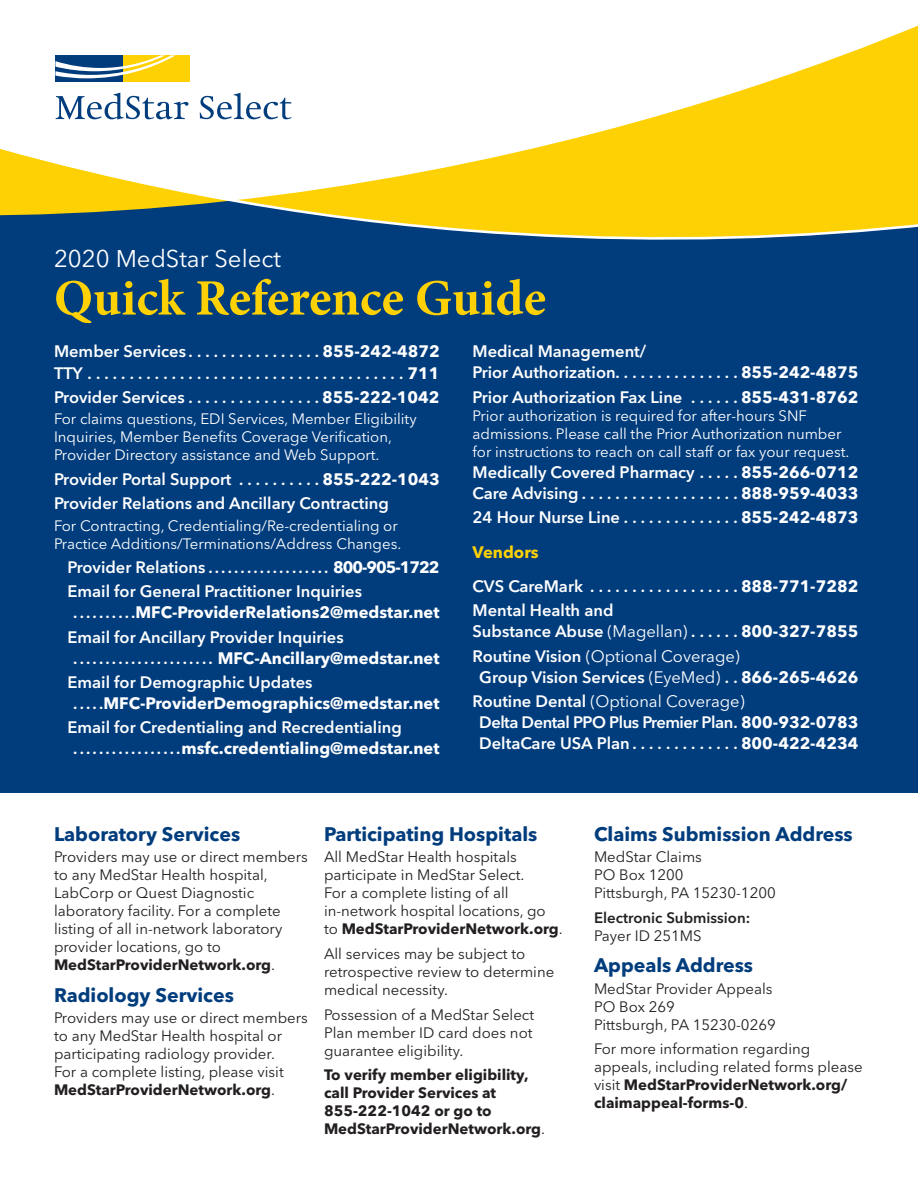
<style>
.page{position:relative;width:918px;height:1188px;background:#fff}
.page>*{position:absolute;margin:0;border:0;box-sizing:border-box;transform-origin:0 0}
.Main_Headline{font:700 51px "Minion Pro";color:#fed105}
.Main_Headline2{font:24px "Avenir Next LT Pro";color:#fff}
.t1{font:700 19.5px "Avenir Next LT Pro";color:#013d7d}
.Phone_Numbers{font:600 16.5px/21px "Avenir Next LT Pro";color:#fff}
.Phone_Numbers-2{font:600 16.5px/21px "Avenir Next LT Pro";letter-spacing:-.03em;color:#fff}
.Phone_Numbers-3{font:700 16.5px/21px "Avenir Next LT Pro";color:#fff}
.Phone_Numbers-4{font:700 16.5px "Avenir Next LT Pro";color:#fed105}
.t2{font:15px/18px "Avenir Next LT Pro";color:#231f20}
.Phone_Numbers-5{font:15px/18px "Avenir Next LT Pro";color:#fff}
.t3{font:700 15px/18px "Avenir Next LT Pro";color:#231f20}
.t4{font:600 15px/18px "Avenir Next LT Pro";color:#231f20}
.s1{font-weight:700}
.s2{font-weight:600}
.s3{font-weight:400}
</style>
<div class="page">
<div style="left:0;top:201px;width:918px;height:592px;background:#013d7d"></div>
<svg style="left:119px;top:25px;width:799px;height:81px"></svg>
<svg style="left:0;top:106px;width:918px;height:134px"></svg>
<svg style="left:56px;top:93px;width:132px;height:27px"></svg>
<svg style="left:200px;top:93px;width:92px;height:26px"></svg>
<div style="left:54px;top:54px;width:137px;height:30px;background:#fff"></div>
<div style="left:123px;top:55px;width:67px;height:27px;background:#fed105"></div>
<div style="left:55px;top:55px;width:68px;height:27px;background:#013d7d"></div>
<svg style="left:55px;top:55px;width:121px;height:23px"></svg>
<p class="Main_Headline2" style="left:54px;top:244px;width:229px">2020 MedStar Select</p>
<p class="Main_Headline" style="left:54px;top:262px;width:494px">Quick Reference Guide</p>
<p class="Phone_Numbers" style="left:54px;top:341px;width:387px">Member Services . . . . . . . . . . . . . . . <span class="s1">855-242-4872</span></p>
<p class="Phone_Numbers" style="left:54px;top:362px;width:387px">TTY . . . . . . . . . . . . . . . . . . . . . . . . . . . . . . . . . . . . . . <span class="s1">711</span></p>
<p class="Phone_Numbers" style="left:54px;top:387px;width:387px">Provider Services . . . . . . . . . . . . . . . <span class="s1">855-222-1042</span></p>
<p class="Phone_Numbers-5" style="left:54px;top:410px;width:364px">For claims questions, EDI Services, Member Eligibility<br>Inquiries, Member Benefits Coverage Verification,<br>Provider Directory assistance and Web Support.</p>
<p class="Phone_Numbers" style="left:54px;top:468px;width:387px">Provider Portal Support . . . . . . . . . <span class="s1">855-222-1043</span></p>
<p class="Phone_Numbers" style="left:54px;top:493px;width:336px">Provider Relations and Ancillary Contracting</p>
<p class="Phone_Numbers-5" style="left:54px;top:516px;width:349px">For Contracting, Credentialing/Re-credentialing or<br>Practice Additions/Terminations/Address Changes.</p>
<p class="Phone_Numbers" style="left:68px;top:557px;width:374px">Provider Relations . . . . . . . . . . . . . . . . . . . <span class="s1">800-905-1722</span></p>
<p class="Phone_Numbers" style="left:73px;top:581px;width:368px;text-indent:-6px">Email for General Practitioner Inquiries<br>. . . . . . . . . <span class="s1">MFC-ProviderRelations2@medstar.net</span></p>
<p class="Phone_Numbers" style="left:73px;top:626px;width:368px;text-indent:-6px">Email for Ancillary Provider Inquiries<br>. . . . . . . . . . . . . . . . . . . . . . <span class="s1">MFC-Ancillary@medstar.net</span></p>
<p class="Phone_Numbers-3" style="left:73px;top:672px;width:368px;text-indent:-6px"><span class="s2">Email for Demographic Updates<br>. . . .</span> MFC-ProviderDemographics@medstar.net</p>
<p class="Phone_Numbers" style="left:73px;top:717px;width:368px;text-indent:-6px">Email for Credentialing and Recredentialing<br>. . . . . . . . . . . . . . . . <span class="s1">msfc.credentialing@medstar.net</span></p>
<p class="Phone_Numbers" style="left:472px;top:341px;width:387px">Medical Management/<br>Prior Authorization. . . . . . . . . . . . . . . <span class="s1">855-242-4875</span></p>
<p class="Phone_Numbers" style="left:472px;top:386px;width:387px">Prior Authorization Fax Line . . . . . <span class="s1">855-431-8762</span></p>
<p class="Phone_Numbers-5" style="left:472px;top:406px;width:378px">Prior authorization is required for after-hours SNF admissions. Please call the Prior Authorization number for instructions to reach on call staff or fax your request.</p>
<p class="Phone_Numbers" style="left:472px;top:461px;width:387px">Medically Covered Pharmacy . . . . <span class="s1">855-266-0712<br></span>Care Advising . . . . . . . . . . . . . . . . . . <span class="s1">888-959-4033</span></p>
<p class="Phone_Numbers" style="left:472px;top:507px;width:387px">24 Hour Nurse Line . . . . . . . . . . . . . <span class="s1">855-242-4873</span></p>
<p class="Phone_Numbers-4" style="left:472px;top:542px;width:68px">Vendors</p>
<p class="Phone_Numbers" style="left:472px;top:576px;width:387px">CVS CareMark . . . . . . . . . . . . . . . . . <span class="s1">888-771-7282</span></p>
<p class="Phone_Numbers" style="left:472px;top:600px;width:387px">Mental Health and<br>Substance Abuse <span class="s3">(Magellan)</span> . . . . . <span class="s1">800-327-7855</span></p>
<p class="Phone_Numbers" style="left:479px;top:645px;width:381px;text-indent:-7px">Routine Vision <span class="s3">(Optional Coverage)<br></span>Group Vision Services <span class="s3">(EyeMed)</span> . <span class="s1">866-265-4626</span></p>
<p class="Phone_Numbers-2" style="left:479px;top:691px;width:381px;text-indent:-7px">Routine Dental <span class="s3">(Optional Coverage)<br></span>Delta Dental PPO Plus Premier Plan. <span class="s1">800-932-0783<br></span>DeltaCare USA Plan . . . . . . . . . . . . <span class="s1">800-422-4234</span></p>
<p class="t1" style="left:54px;top:822px;width:188px">Laboratory Services</p>
<p class="t2" style="left:54px;top:848px;width:255px">Providers may use or direct members to any MedStar Health hospital,<br>LabCorp or Quest Diagnostic laboratory facility. For a complete listing of all in-network laboratory provider locations, go to<br><span class="s1">MedStarProviderNetwork.org</span>.</p>
<p class="t1" style="left:54px;top:983px;width:181px">Radiology Services</p>
<p class="t2" style="left:54px;top:1009px;width:255px">Providers may use or direct members to any MedStar Health hospital or participating radiology provider.<br>For a complete listing, please visit <span class="s1">MedStarProviderNetwork.org</span>.</p>
<p class="t1" style="left:324px;top:822px;width:215px">Participating Hospitals</p>
<p class="t2" style="left:324px;top:848px;width:240px">All MedStar Health hospitals participate in MedStar Select.<br>For a complete listing of all in-network hospital locations, go to <span class="s1">MedStarProviderNetwork.org</span>.</p>
<p class="t2" style="left:324px;top:945px;width:232px">All services may be subject to retrospective review to determine medical necessity.</p>
<p class="t2" style="left:324px;top:1005px;width:212px;text-align:justify">Possession of a MedStar Select Plan member ID card does not guarantee eligibility.</p>
<p class="t3" style="left:324px;top:1066px;width:222px">To verify member eligibility, call Provider Services at<br>855-222-1042 or go to<br>MedStarProviderNetwork.org<span class="s3">.</span></p>
<p class="t1" style="left:594px;top:822px;width:260px">Claims Submission Address</p>
<p class="t2" style="left:594px;top:848px;width:109px">MedStar Claims</p>
<p class="t2" style="left:594px;top:866px;width:91px">PO Box 1200</p>
<p class="t2" style="left:594px;top:884px;width:183px">Pittsburgh, PA 15230-1200</p>
<p class="t4" style="left:594px;top:908px;width:158px">Electronic Submission:<br><span class="s3">Payer ID 251MS</span></p>
<p class="t1" style="left:594px;top:953px;width:161px">Appeals Address</p>
<p class="t2" style="left:594px;top:979px;width:183px">MedStar Provider Appeals<br>PO Box 269<br>Pittsburgh, PA 15230-0269</p>
<p class="t2" style="left:594px;top:1040px;width:270px">For more information regarding appeals, including related forms please visit <span class="s1">MedStarProviderNetwork.org/ claimappeal-forms-0</span>.</p>
</div>
